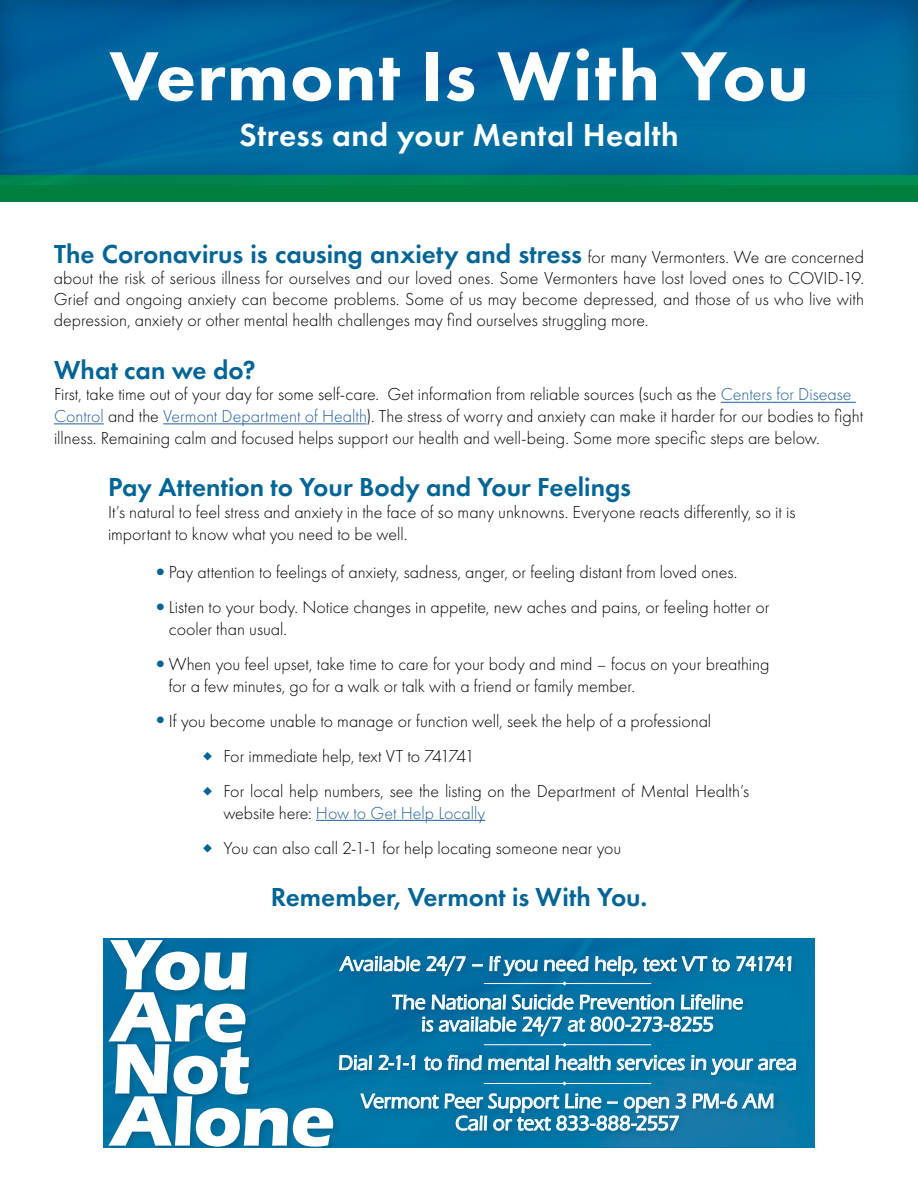
<style>
.page{position:relative;width:918px;height:1188px;background:#fff}
.page>*{position:absolute;margin:0;border:0;box-sizing:border-box;transform-origin:0 0}
.t1{font:700 74.1px/52.1px "Eras ITC";letter-spacing:-.015em;color:#fff}
.t2{font:800 72px "Futura PT";letter-spacing:.02em;color:#fff}
.t3{font:600 33px "Futura PT";letter-spacing:.015em;color:#fff}
.t4{font:600 27px "Futura PT";color:#006596}
.t5{font:500 20.85px/38.4px "Eras ITC";color:#fff;text-align:center;scale:.96 1}
.t6{font:300 18px/21.6px "Futura PT";color:#000}
.s1{font-weight:300;font-size:18px;color:#000}
.s2{color:#215e9e}
.s3{font-size:24px;color:#006596}
.s4{color:#006596}
</style>
<div class="page">
<div style="left:0;top:175px;width:918px;height:27px;background:#007f3f"></div>
<hr style="left:721px;top:402px;width:135px;height:1px;background:#215e9e">
<hr style="left:54px;top:423px;width:50px;height:1px;background:#215e9e">
<hr style="left:163px;top:423px;width:204px;height:1px;background:#215e9e">
<hr style="left:316px;top:820px;width:169px;height:1px;background:#215e9e">
<img style="left:103px;top:938px;width:712px;height:210px">
<img style="left:106px;top:938px;width:236px;height:210px">
<img style="left:334px;top:951px;width:471px;height:188px">
<hr style="left:484px;top:983px;width:167px;height:1px;background:#fff">
<svg style="left:562px;top:981px;width:5px;height:5px"></svg>
<hr style="left:484px;top:1044px;width:167px;height:1px;background:#fff">
<svg style="left:562px;top:1043px;width:5px;height:4px"></svg>
<hr style="left:484px;top:1083px;width:167px;height:1px;background:#fff">
<svg style="left:562px;top:1081px;width:5px;height:5px"></svg>
<img style="left:0;top:0;width:918px;height:185px">
<h2 class="t2" style="left:109px;top:31px;width:701px">Vermont Is With You</h2>
<h3 class="t3" style="left:239px;top:114px;width:441px">Stress and your Mental Health</h3>
<h3 class="t4" style="left:54px;top:237px;width:811px">The Coronavirus is causing anxiety and stress <span class="s1">for many Vermonters. We are concerned</span></h3>
<p class="t6" style="left:54px;top:268px;width:812px;line-height:21px;text-align:justify">about the risk of serious illness for ourselves and our loved ones. Some Vermonters have lost loved ones to COVID-19.<br>Grief and ongoing anxiety can become problems. Some of us may become depressed, and those of us who live with depression, anxiety or other mental health challenges may find ourselves struggling more.</p>
<h3 class="t4" style="left:54px;top:353px;width:203px">What can we do?</h3>
<p class="t6" style="left:54px;top:384px;width:811px">First, take time out of your day for some self-care. Get information from reliable sources (such as the <span class="s2">Centers for Disease<br>Control</span> and the <span class="s2">Vermont Department of Health</span>). The stress of worry and anxiety can make it harder for our bodies to fight illness. Remaining calm and focused helps support our health and well-being. Some more specific steps are below.</p>
<h3 class="t4" style="left:108px;top:470px;width:525px">Pay Attention to Your Body and Your Feelings</h3>
<p class="t6" style="left:108px;top:501px;width:689px">It’s natural to feel stress and anxiety in the face of so many unknowns. Everyone reacts differently, so it is important to know what you need to be well.</p>
<p class="t6" style="left:148px;top:562px;width:590px"><span class="s3">•</span>Pay attention to feelings of anxiety, sadness, anger, or feeling distant from loved ones.</p>
<p class="t6" style="left:169px;top:597px;width:602px;text-indent:-20px"><span class="s3">•</span>Listen to your body. Notice changes in appetite, new aches and pains, or feeling hotter or cooler than usual.</p>
<p class="t6" style="left:169px;top:653px;width:602px;text-indent:-20px"><span class="s3">•</span>When you feel upset, take time to care for your body and mind – focus on your breathing for a few minutes, go for a walk or talk with a friend or family member.</p>
<p class="t6" style="left:148px;top:710px;width:564px"><span class="s3">•</span>If you become unable to manage or function well, seek the help of a professional</p>
<p class="t6" style="left:202px;top:745px;width:274px"><span class="s4">◆</span> For immediate help, text VT to 741741</p>
<p class="t6" style="left:223px;top:780px;width:527px;text-indent:-21px"><span class="s4">◆</span> For local help numbers, see the listing on the Department of Mental Health’s website here: <span class="s2">How to Get Help Locally</span></p>
<p class="t6" style="left:202px;top:837px;width:420px"><span class="s4">◆</span> You can also call 2-1-1 for help locating someone near you</p>
<h3 class="t4" style="left:271px;top:880px;width:378px">Remember, Vermont is With You.</h3>
<h1 class="t1" style="left:111px;top:939px;width:225px">You<br>Are<br>Not<br>Alone</h1>
<p class="t5" style="left:340px;top:945px;width:475px">Available 24/7 – If you need help, text VT to 741741<br>The National Suicide Prevention Lifeline</p>
<p class="t5" style="left:338px;top:1005px;width:479px">is available 24/7 at 800-273-8255<br>Dial 2-1-1 to find mental health services in your area<br>Vermont Peer Support Line – open 3 PM-6 AM</p>
<p class="t5" style="left:455px;top:1104px;width:235px">Call or text 833-888-2557</p>
</div>
